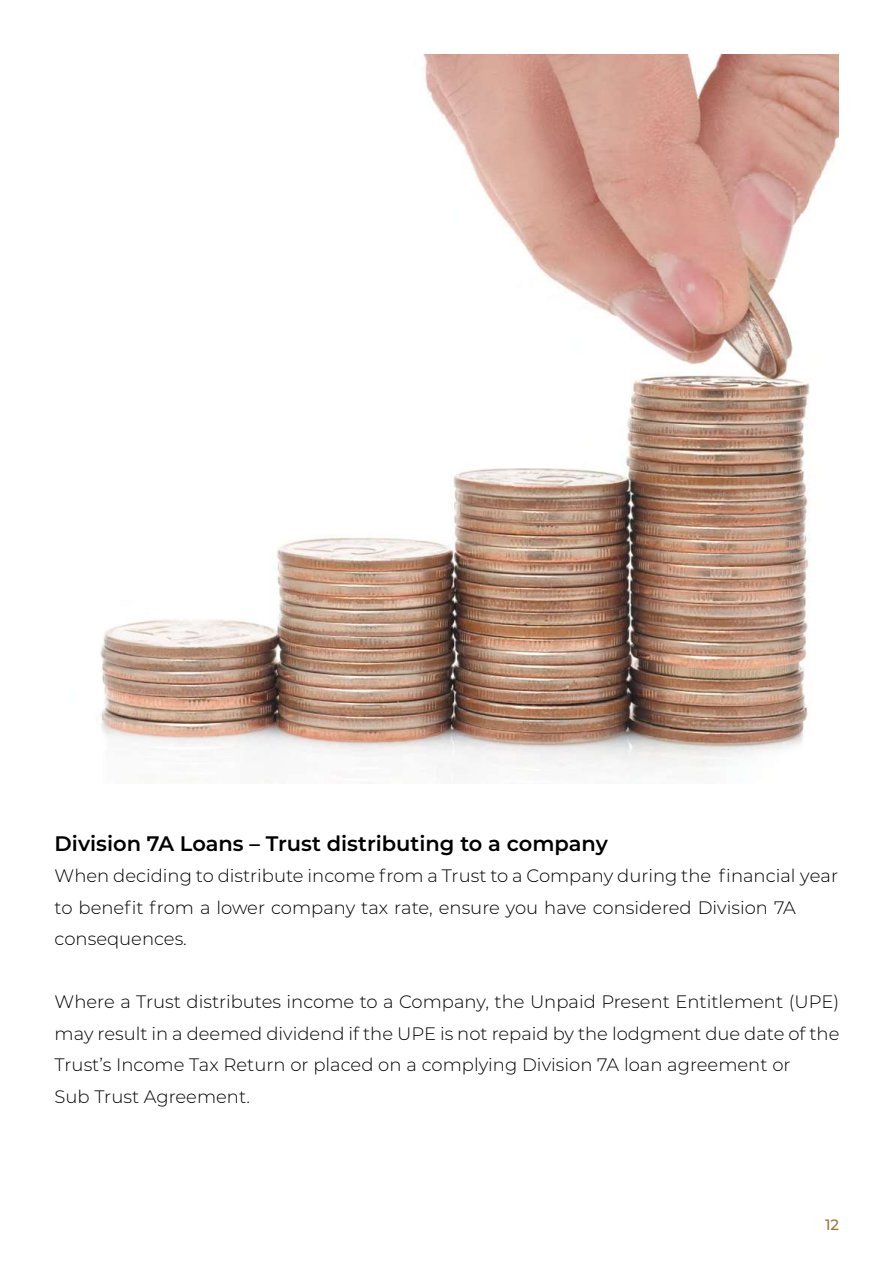
<style>
.page{position:relative;width:893px;height:1263px;background:#fff}
.page>*{position:absolute;margin:0;border:0;box-sizing:border-box;transform-origin:0 0}
.t1{font:600 21px "Montserrat";color:#000}
.t2{font:300 18px/31.5px "Montserrat";color:#000}
.t3{font:500 15px "Montserrat";color:#a37436}
</style>
<div class="page">
<img style="left:100px;top:55px;width:738px;height:728px">
<p class="t1" style="left:55px;top:828px;width:555px">Division 7A Loans – Trust distributing to a company</p>
<p class="t2" style="left:55px;top:859px;width:785px">When deciding to distribute income from a Trust to a Company during the financial year to benefit from a lower company tax rate, ensure you have considered Division 7A consequences.</p>
<p class="t2" style="left:55px;top:985px;width:786px">Where a Trust distributes income to a Company, the Unpaid Present Entitlement (UPE) may result in a deemed dividend if the UPE is not repaid by the lodgment due date of the Trust’s Income Tax Return or placed on a complying Division 7A loan agreement or<br>Sub Trust Agreement.</p>
<p class="t3" style="left:825px;top:1214px;width:16px">12</p>
</div>
